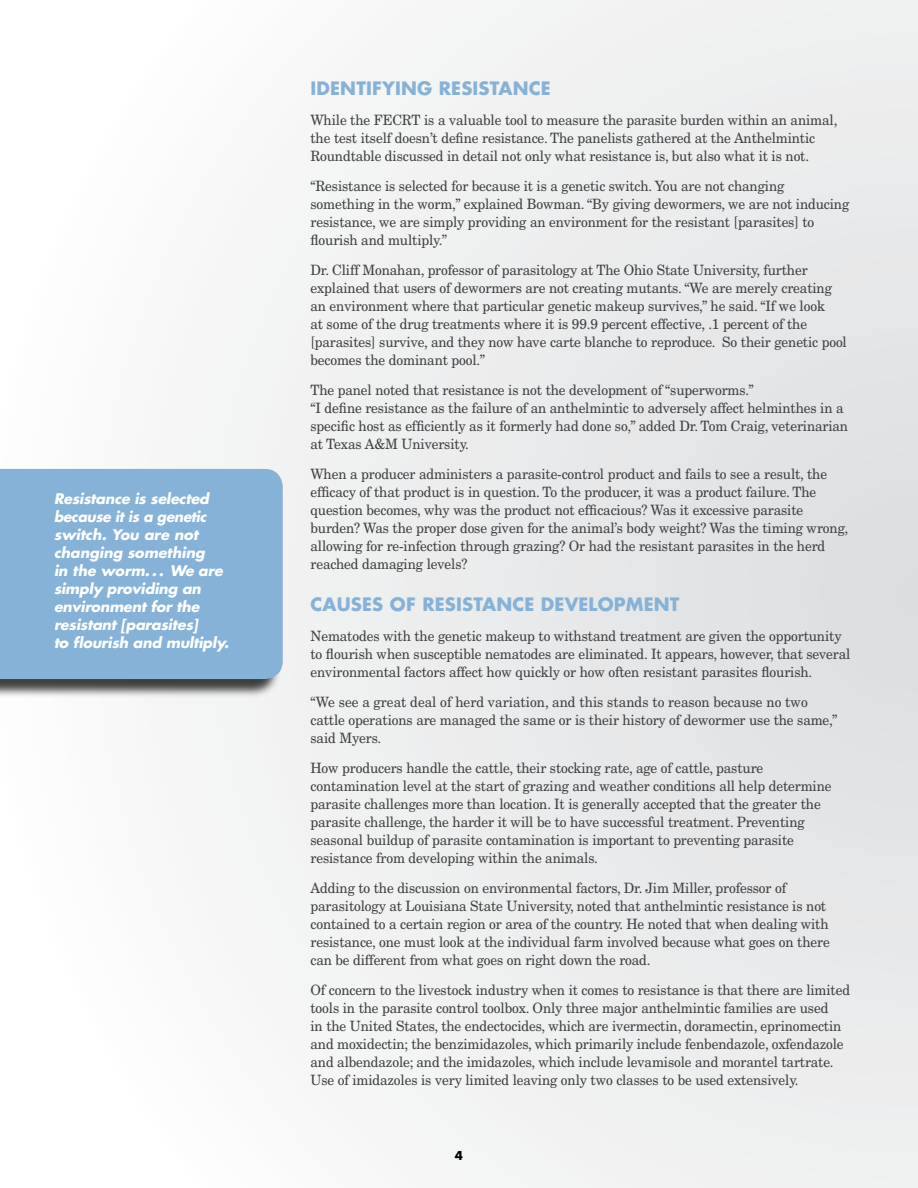
<style>
.page{position:relative;width:918px;height:1188px;background:#fff}
.page>*{position:absolute;margin:0;border:0;box-sizing:border-box;transform-origin:0 0}
.t1{font:700 18px "Futura";letter-spacing:.01em;color:#87b2d8}
.t2{font:14.25px/18px "New Century Schlbk";letter-spacing:-.01em;color:#414142;scale:.95 1}
.t3{font:italic 700 14.25px/18px "Futura";letter-spacing:-.01em;color:#fff}
.t4{font:700 12px "Futura";color:#000}
</style>
<div class="page">
<div style="left:0;top:0;width:918px;height:1188px;background:linear-gradient(to right,#fefefe,#e3e4e5)"></div>
<div style="left:0;top:470px;width:282px;height:229px;background:#000;opacity:.75"></div>
<div style="left:0;top:469px;width:283px;height:210px;background:#87b2d8"></div>
<p class="t3" style="left:54px;top:489px;width:177px">Resistance is selected because it is a genetic switch. You are not changing something<br>in the worm. . . We are simply providing an environment for the resistant [parasites]<br>to flourish and multiply.</p>
<p class="t1" style="left:310px;top:77px;width:242px">IDENTIFYING RESISTANCE</p>
<p class="t2" style="left:310px;top:111px;width:556px">While the FECRT is a valuable tool to measure the parasite burden within an animal, the test itself doesn’t define resistance. The panelists gathered at the Anthelmintic<br>Roundtable discussed in detail not only what resistance is, but also what it is not.</p>
<p class="t2" style="left:310px;top:177px;width:569px">“Resistance is selected for because it is a genetic switch. You are not changing something in the worm,” explained Bowman. “By giving dewormers, we are not inducing resistance, we are simply providing an environment for the resistant [parasites] to flourish and multiply.”</p>
<p class="t2" style="left:310px;top:261px;width:566px">Dr. Cliff Monahan, professor of parasitology at The Ohio State University, further explained that users of dewormers are not creating mutants. “We are merely creating an environment where that particular genetic makeup survives,” he said. “If we look<br>at some of the drug treatments where it is 99.9 percent effective, .1 percent of the [parasites] survive, and they now have carte blanche to reproduce. So their genetic pool becomes the dominant pool.”</p>
<p class="t2" style="left:310px;top:381px;width:568px">The panel noted that resistance is not the development of “superworms.”<br>“I define resistance as the failure of an anthelmintic to adversely affect helminthes in a specific host as efficiently as it formerly had done so,” added Dr. Tom Craig, veterinarian at Texas A&amp;M University.</p>
<p class="t2" style="left:310px;top:465px;width:568px">When a producer administers a parasite-control product and fails to see a result, the efficacy of that product is in question. To the producer, it was a product failure. The question becomes, why was the product not efficacious? Was it excessive parasite burden? Was the proper dose given for the animal’s body weight? Was the timing wrong, allowing for re-infection through grazing? Or had the resistant parasites in the herd reached damaging levels?</p>
<p class="t1" style="left:310px;top:593px;width:371px">CAUSES OF RESISTANCE DEVELOPMENT</p>
<p class="t2" style="left:310px;top:627px;width:570px">Nematodes with the genetic makeup to withstand treatment are given the opportunity to flourish when susceptible nematodes are eliminated. It appears, however, that several environmental factors affect how quickly or how often resistant parasites flourish.</p>
<p class="t2" style="left:310px;top:693px;width:556px">“We see a great deal of herd variation, and this stands to reason because no two cattle operations are managed the same or is their history of dewormer use the same,” said Myers.</p>
<p class="t2" style="left:310px;top:759px;width:550px">How producers handle the cattle, their stocking rate, age of cattle, pasture contamination level at the start of grazing and weather conditions all help determine parasite challenges more than location. It is generally accepted that the greater the parasite challenge, the harder it will be to have successful treatment. Preventing seasonal buildup of parasite contamination is important to preventing parasite resistance from developing within the animals.</p>
<p class="t2" style="left:310px;top:879px;width:548px">Adding to the discussion on environmental factors, Dr. Jim Miller, professor of parasitology at Louisiana State University, noted that anthelmintic resistance is not contained to a certain region or area of the country. He noted that when dealing with resistance, one must look at the individual farm involved because what goes on there can be different from what goes on right down the road.</p>
<p class="t2" style="left:310px;top:981px;width:570px">Of concern to the livestock industry when it comes to resistance is that there are limited tools in the parasite control toolbox. Only three major anthelmintic families are used<br>in the United States, the endectocides, which are ivermectin, doramectin, eprinomectin and moxidectin; the benzimidazoles, which primarily include fenbendazole, oxfendazole and albendazole; and the imidazoles, which include levamisole and morantel tartrate.<br>Use of imidazoles is very limited leaving only two classes to be used extensively.</p>
<p class="t4" style="left:455px;top:1147px;width:10px">4</p>
</div>
